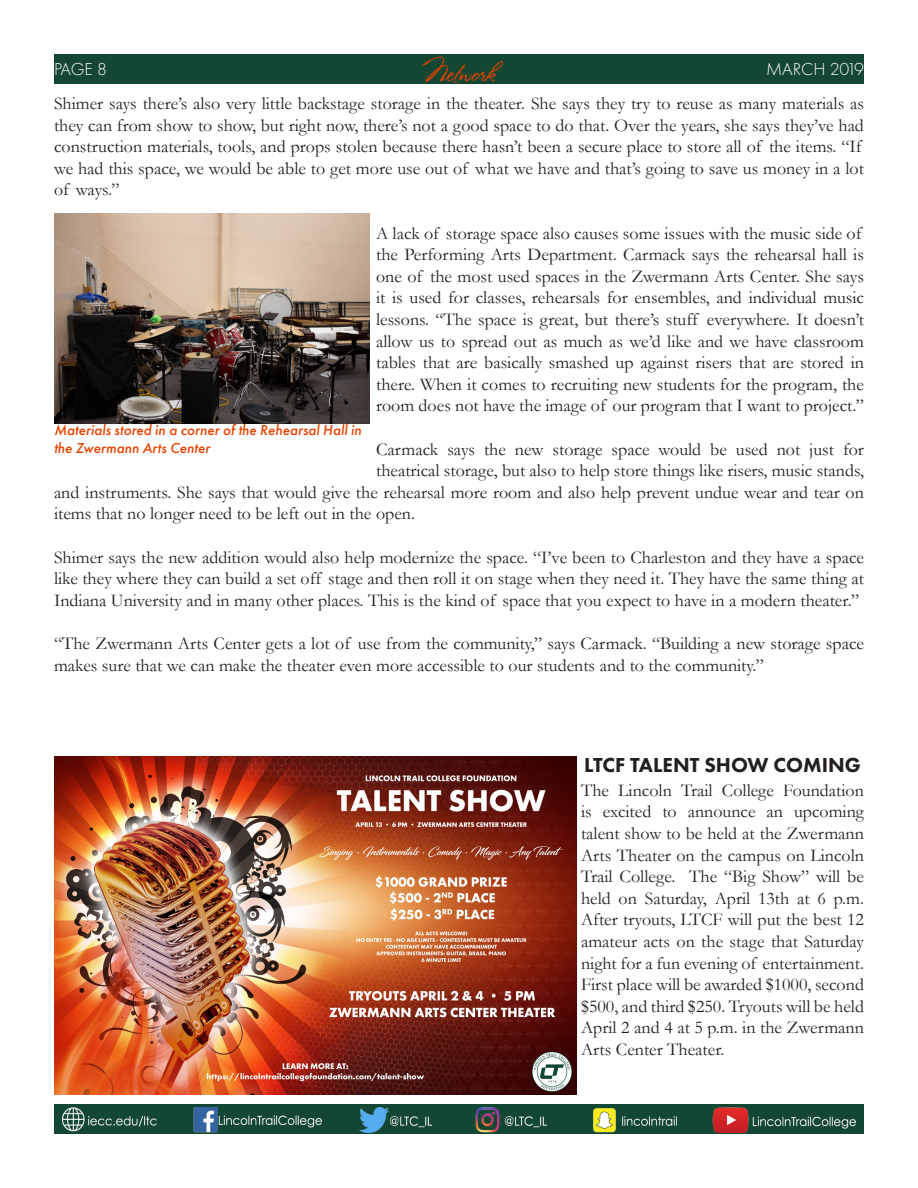
<style>
.page{position:relative;width:918px;height:1188px;background:#fff}
.page>*{position:absolute;margin:0;border:0;box-sizing:border-box;transform-origin:0 0}
.t1{font:25.5px "Stephanie Marie JF";color:#e74300}
.Headline{font:800 21px "Futura PT";color:#231f20}
.t2{font:18px/21.6px "Garamond";color:#231f20}
.t3{font:300 18px "Futura PT";letter-spacing:-.005em;color:#fff}
.Heading{font:italic 500 15px/18px "Futura PT";color:#e74300}
</style>
<div class="page">
<div style="left:54px;top:1105px;width:810px;height:29px;background:#144634"></div>
<div style="left:54px;top:54px;width:810px;height:29px;background:#144634"></div>
<img style="left:62px;top:1108px;width:794px;height:24px">
<img style="left:54px;top:213px;width:315px;height:210px">
<img style="left:54px;top:756px;width:522px;height:338px">
<p class="t3" style="left:54px;top:59px;width:55px">PAGE 8</p>
<p class="t1" style="left:423px;top:57px;width:74px">Network</p>
<p class="t3" style="left:766px;top:59px;width:99px">MARCH 2019</p>
<p class="t2" style="left:54px;top:92px;width:812px">Shimer says there’s also very little backstage storage in the theater. She says they try to reuse as many materials as they can from show to show, but right now, there’s not a good space to do that. Over the years, she says they’ve had construction materials, tools, and props stolen because there hasn’t been a secure place to store all of the items. “If we had this space, we would be able to get more use out of what we have and that’s going to save us money in a lot of ways.”</p>
<p class="t2" style="left:376px;top:222px;width:489px">A lack of storage space also causes some issues with the music side of the Performing Arts Department. Carmack says the rehearsal hall is one of the most used spaces in the Zwermann Arts Center. She says it is used for classes, rehearsals for ensembles, and individual music lessons. “The space is great, but there’s stuff everywhere. It doesn’t allow us to spread out as much as we’d like and we have classroom tables that are basically smashed up against risers that are stored in there. When it comes to recruiting new students for the program, the room does not have the image of our program that I want to project.”</p>
<p class="t2" style="left:376px;top:438px;width:489px">Carmack says the new storage space would be used not just for</p>
<p class="t2" style="left:376px;top:460px;width:489px">theatrical storage, but also to help store things like risers, music stands,</p>
<p class="t2" style="left:54px;top:481px;width:811px">and instruments. She says that would give the rehearsal more room and also help prevent undue wear and tear on</p>
<p class="t2" style="left:54px;top:503px;width:362px">items that no longer need to be left out in the open.</p>
<p class="t2" style="left:54px;top:546px;width:812px;text-align:justify">Shimer says the new addition would also help modernize the space. “I’ve been to Charleston and they have a space like they where they can build a set off stage and then roll it on stage when they need it. They have the same thing at Indiana University and in many other places. This is the kind of space that you expect to have in a modern theater.”</p>
<p class="t2" style="left:54px;top:632px;width:812px">“The Zwermann Arts Center gets a lot of use from the community,” says Carmack. “Building a new storage space makes sure that we can make the theater even more accessible to our students and to the community.”</p>
<p class="Heading" style="left:54px;top:421px;width:309px">Materials stored in a corner of the Rehearsal Hall in the Zwermann Arts Center</p>
<p class="Headline" style="left:584px;top:752px;width:278px">LTCF TALENT SHOW COMING</p>
<p class="t2" style="left:581px;top:779px;width:284px;text-align:justify">The Lincoln Trail College Foundation is excited to announce an upcoming talent show to be held at the Zwermann Arts Theater on the campus on Lincoln Trail College. The “Big Show” will be held on Saturday, April 13th at 6 p.m.<br>After tryouts, LTCF will put the best 12 amateur acts on the stage that Saturday night for a fun evening of entertainment.<br>First place will be awarded $1000, second $500, and third $250. Tryouts will be held April 2 and 4 at 5 p.m. in the Zwermann Arts Center Theater.</p>
</div>
